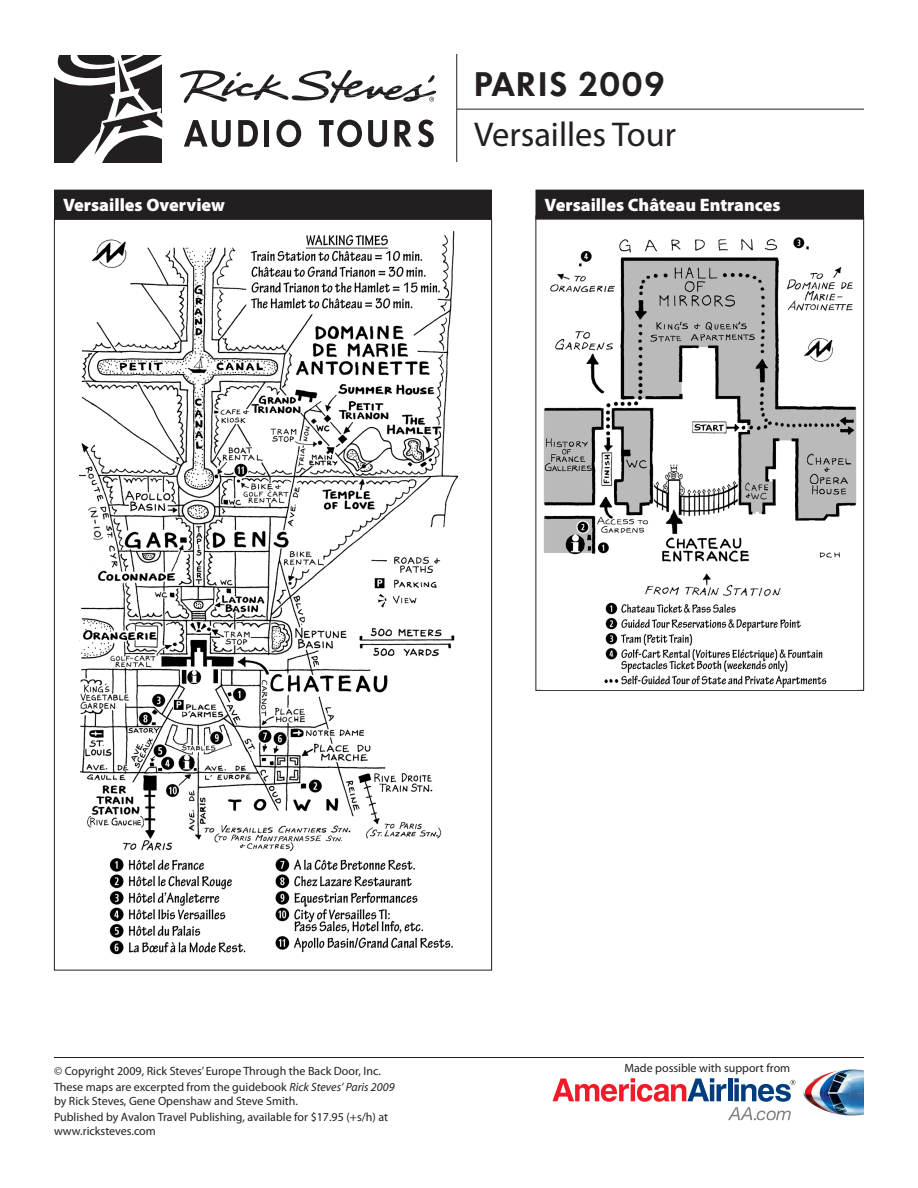
<style>
.page{position:relative;width:918px;height:1188px;background:#fff}
.page>*{position:absolute;margin:0;border:0;box-sizing:border-box;transform-origin:0 0}
.t1{font:34.5px "Myriad Pro";color:#231f20}
.t2{font:600 30px "Futura";letter-spacing:.03em;color:#231f20}
.map_header{font:900 18px "Myriad Pro";color:#fff}
.t3{font:12px/13.5px "Myriad Pro";color:#231f20}
.s1{font-style:italic}
</style>
<div class="page">
<svg style="left:55px;top:55px;width:107px;height:108px"></svg>
<svg style="left:184px;top:120px;width:47px;height:27px"></svg>
<svg style="left:238px;top:120px;width:20px;height:27px"></svg>
<div style="left:264px;top:120px;width:5px;height:27px;background:#231f20"></div>
<svg style="left:276px;top:120px;width:25px;height:27px"></svg>
<svg style="left:319px;top:120px;width:43px;height:27px"></svg>
<svg style="left:368px;top:120px;width:19px;height:27px"></svg>
<svg style="left:394px;top:120px;width:18px;height:27px"></svg>
<svg style="left:418px;top:120px;width:16px;height:27px"></svg>
<svg style="left:180px;top:70px;width:256px;height:33px"></svg>
<hr style="left:456px;top:54px;width:1px;height:108px;background:#231f20">
<hr style="left:457px;top:109px;width:407px;height:1px;background:#231f20">
<div style="left:54px;top:190px;width:438px;height:30px;background:#231f20"></div>
<div style="left:536px;top:190px;width:328px;height:30px;background:#231f20"></div>
<img style="left:803px;top:1069px;width:61px;height:47px">
<svg style="left:552px;top:1078px;width:243px;height:42px"></svg>
<hr style="left:54px;top:1057px;width:810px;height:1px;background:#231f20">
<img style="left:543px;top:237px;width:314px;height:451px">
<img style="left:80px;top:231px;width:378px;height:724px">
<p class="t2" style="left:474px;top:63px;width:192px">PARIS 2009</p>
<p class="t1" style="left:474px;top:116px;width:204px">Versailles Tour</p>
<p class="map_header" style="left:63px;top:194px;width:164px">Versailles Overview</p>
<p class="map_header" style="left:544px;top:194px;width:238px">Versailles Château Entrances</p>
<p class="t3" style="left:54px;top:1064px;width:328px">© Copyright 2009, Rick Steves’ Europe Through the Back Door, Inc.</p>
<p class="t3" style="left:54px;top:1080px;width:342px">These maps are excerpted from the guidebook <span class="s1">Rick Steves’ Paris 2009 </span>by Rick Steves, Gene Openshaw and Steve Smith.</p>
<p class="t3" style="left:54px;top:1110px;width:336px">Published by Avalon Travel Publishing, available for $17.95 (+s/h) at www.ricksteves.com</p>
<p class="t3" style="left:624px;top:1062px;width:167px">Made possible with support from</p>
</div>
